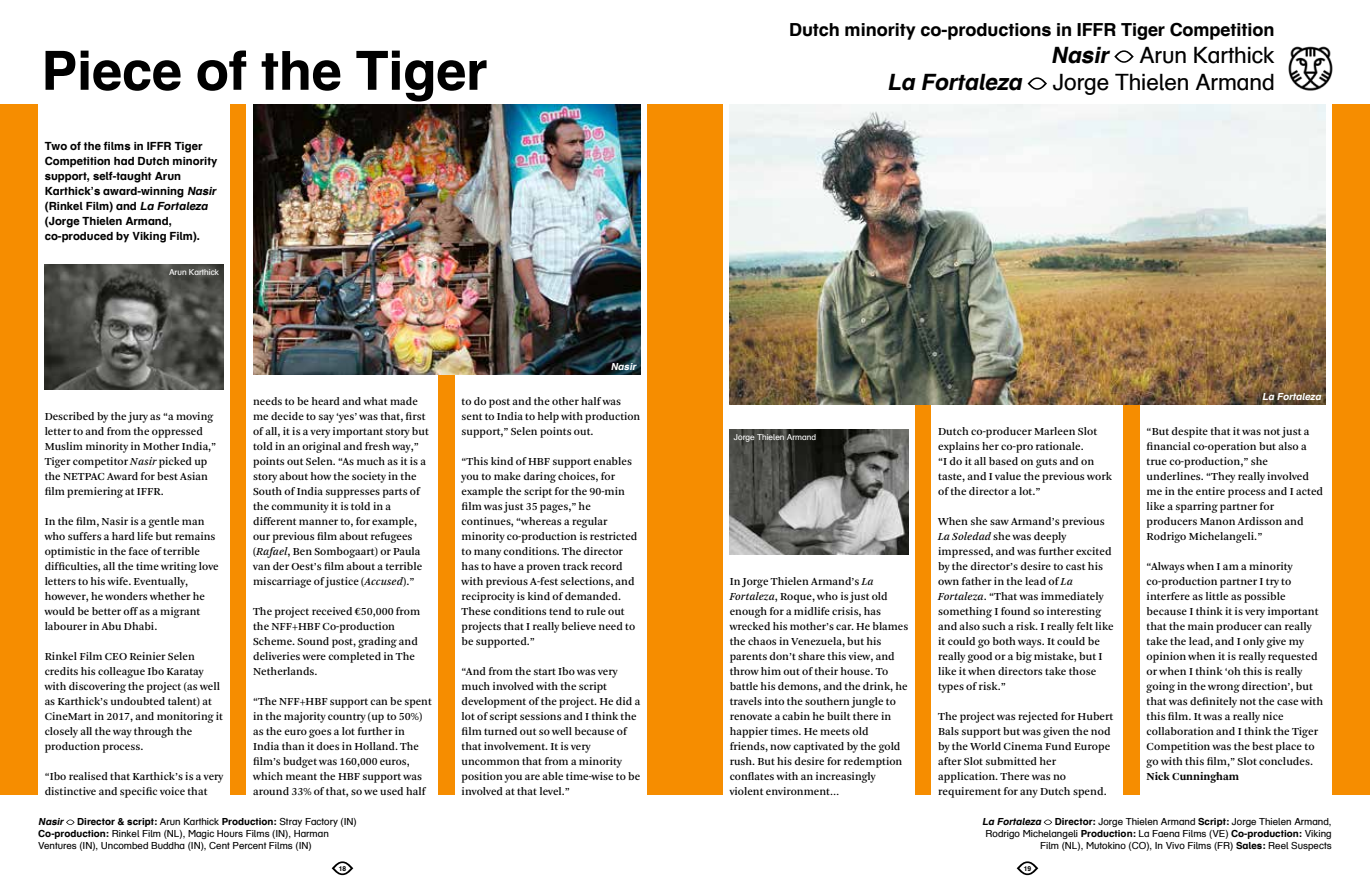
<style>
.page{position:relative;width:1370px;height:893px;background:#fff}
.page>*{position:absolute;margin:0;border:0;box-sizing:border-box;transform-origin:0 0}
.t1{font:700 54px "Eye Schulbuch";letter-spacing:-.005em;color:#000}
.t2{font:22.5px "Eye Schulbuch";letter-spacing:-.005em;color:#000}
.t3{font:700 18px "Eye Schulbuch";letter-spacing:-.005em;color:#000}
.t4{font:11.25px/15px "Arnhem";color:#000}
.t5{font:700 11.25px/15px "Eye Schulbuch";color:#000}
.t6{font:700 11.25px "Arnhem";color:#000}
.t7{font:9.75px/12px "Eye Schulbuch";color:#000;text-align:right}
.t8{font:italic 700 9.75px "Eye Schulbuch";color:#fff}
.t9{font:8.25px "Eye Schulbuch";color:#fff}
.t10{font:700 6.75px "Eye Schulbuch";color:#000}
.s1{font-style:italic}
.s2{font-weight:700;font-style:italic}
.s3{font-weight:700}
</style>
<div class="page">
<div style="left:0;top:105px;width:1369px;height:690px;background:#f68d00"></div>
<svg style="left:331px;top:861px;width:22px;height:14px"></svg>
<svg style="left:1016px;top:861px;width:22px;height:14px"></svg>
<div style="left:723px;top:102px;width:191px;height:706px;background:#fff"></div>
<div style="left:455px;top:102px;width:191px;height:706px;background:#fff"></div>
<div style="left:247px;top:102px;width:191px;height:706px;background:#fff"></div>
<div style="left:38px;top:102px;width:192px;height:706px;background:#fff"></div>
<div style="left:931px;top:102px;width:192px;height:706px;background:#fff"></div>
<div style="left:1140px;top:102px;width:191px;height:706px;background:#fff"></div>
<svg style="left:1043px;top:819px;width:9px;height:6px"></svg>
<svg style="left:66px;top:819px;width:9px;height:6px"></svg>
<svg style="left:1114px;top:50px;width:19px;height:13px"></svg>
<svg style="left:1027px;top:77px;width:19px;height:13px"></svg>
<img style="left:253px;top:105px;width:387px;height:270px">
<img style="left:729px;top:105px;width:595px;height:300px">
<img style="left:45px;top:265px;width:178px;height:125px">
<img style="left:729px;top:430px;width:179px;height:125px">
<img style="left:1288px;top:46px;width:45px;height:45px">
<h1 class="t1" style="left:41px;top:36px;width:447px">Piece of the Tiger</h1>
<p class="t5" style="left:45px;top:138px;width:175px">Two of the films in IFFR Tiger<br>Competition had Dutch minority support, self-taught Arun<br>Karthick’s award-winning <span class="s1">Nasir </span>(Rinkel Film) and <span class="s1">La Fortaleza </span>(Jorge Thielen Armand, co-produced by Viking Film).</p>
<p class="t9" style="left:169px;top:267px;width:52px">Arun Karthick</p>
<p class="t4" style="left:45px;top:409px;width:173px">Described by the jury as “a moving letter to and from the oppressed<br>Muslim minority in Mother India,”<br>Tiger competitor <span class="s1">Nasir</span> picked up the NETPAC Award for best Asian film premiering at IFFR.</p>
<p class="t4" style="left:45px;top:514px;width:176px">In the film, Nasir is a gentle man who suffers a hard life but remains optimistic in the face of terrible difficulties, all the time writing love letters to his wife. Eventually, however, he wonders whether he would be better off as a migrant labourer in Abu Dhabi.</p>
<p class="t4" style="left:45px;top:649px;width:180px">Rinkel Film CEO Reinier Selen credits his colleague Ibo Karatay with discovering the project (as well as Karthick’s undoubted talent) at<br>CineMart in 2017, and monitoring it closely all the way through the production process.</p>
<p class="t4" style="left:45px;top:769px;width:180px">“Ibo realised that Karthick’s is a very distinctive and specific voice that</p>
<p class="t4" style="left:253px;top:394px;width:177px">needs to be heard and what made me decide to say ‘yes’ was that, first of all, it is a very important story but told in an original and fresh way,” points out Selen. “As much as it is a story about how the society in the South of India suppresses parts of the community it is told in a different manner to, for example, our previous film about refugees (<span class="s1">Rafael</span>, Ben Sombogaart) or Paula van der Oest’s film about a terrible miscarriage of justice (<span class="s1">Accused</span>).”</p>
<p class="t4" style="left:253px;top:604px;width:169px">The project received €50,000 from the NFF+HBF Co-production<br>Scheme. Sound post, grading and deliveries were completed in The<br>Netherlands.</p>
<p class="t4" style="left:253px;top:694px;width:180px">“The NFF+HBF support can be spent in the majority country (up to 50%) as the euro goes a lot further in<br>India than it does in Holland. The film’s budget was 160,000 euros, which meant the HBF support was around 33% of that, so we used half</p>
<p class="t7" style="left:38px;top:815px;width:320px;text-align:left"><span class="s2">Nasir</span> <span class="s3">Director &amp; script:</span> Arun Karthick <span class="s3">Production:</span> Stray Factory (IN)<br><span class="s3">Co-production:</span> Rinkel Film (NL), Magic Hours Films (IN), Harman<br>Ventures (IN), Uncombed Buddha (IN), Cent Percent Films (IN)</p>
<p class="t8" style="left:611px;top:360px;width:29px">Nasir</p>
<p class="t4" style="left:461px;top:394px;width:180px">to do post and the other half was sent to India to help with production support,” Selen points out.</p>
<p class="t4" style="left:461px;top:454px;width:177px">“This kind of HBF support enables you to make daring choices, for example the script for the 90-min film was just 35 pages,” he continues, “whereas a regular minority co-production is restricted to many conditions. The director has to have a proven track record with previous A-fest selections, and reciprocity is kind of demanded.<br>These conditions tend to rule out projects that I really believe need to be supported.”</p>
<p class="t4" style="left:461px;top:664px;width:180px">“And from the start Ibo was very much involved with the script development of the project. He did a lot of script sessions and I think the film turned out so well because of that involvement. It is very uncommon that from a minority position you are able time-wise to be involved at that level.”</p>
<h3 class="t3" style="left:789px;top:18px;width:487px">Dutch minority co-productions in IFFR Tiger Competition</h3>
<h2 class="t2" style="left:1050px;top:41px;width:225px"><span class="s2">Nasir</span> Arun Karthick</h2>
<h2 class="t2" style="left:887px;top:68px;width:389px"><span class="s2">La Fortaleza</span> Jorge Thielen Armand</h2>
<p class="t9" style="left:733px;top:432px;width:84px">Jorge Thielen Armand</p>
<p class="t4" style="left:729px;top:574px;width:180px">In Jorge Thielen Armand’s <span class="s1">La<br>Fortaleza</span>, Roque, who is just old enough for a midlife crisis, has wrecked his mother’s car. He blames the chaos in Venezuela, but his parents don’t share this view, and throw him out of their house. To battle his demons, and the drink, he travels into the southern jungle to renovate a cabin he built there in happier times. He meets old friends, now captivated by the gold rush. But his desire for redemption conflates with an increasingly violent environment…</p>
<p class="t8" style="left:1261px;top:390px;width:63px">La Fortaleza</p>
<p class="t4" style="left:1146px;top:424px;width:178px">“But despite that it was not just a financial co-operation but also a true co-production,” she underlines. “They really involved me in the entire process and I acted like a sparring partner for producers Manon Ardisson and<br>Rodrigo Michelangeli.”</p>
<p class="t4" style="left:1146px;top:559px;width:178px">“Always when I am a minority co-production partner I try to interfere as little as possible because I think it is very important that the main producer can really take the lead, and I only give my opinion when it is really requested or when I think ‘oh this is really going in the wrong direction’, but that was definitely not the case with this film. It was a really nice collaboration and I think the Tiger<br>Competition was the best place to go with this film,” Slot concludes.</p>
<p class="t6" style="left:1146px;top:770px;width:94px">Nick Cunningham</p>
<p class="t7" style="left:982px;top:815px;width:351px"><span class="s2">La Fortaleza</span> <span class="s3">Director:</span> Jorge Thielen Armand <span class="s3">Script:</span> Jorge Thielen Armand,<br>Rodrigo Michelangeli <span class="s3">Production:</span> La Faena Films (VE) <span class="s3">Co-production:</span> Viking<br>Film (NL), Mutokino (CO), In Vivo Films (FR) <span class="s3">Sales:</span> Reel Suspects</p>
<p class="t4" style="left:938px;top:424px;width:175px">Dutch co-producer Marleen Slot explains her co-pro rationale.<br>“I do it all based on guts and on taste, and I value the previous work of the director a lot.”</p>
<p class="t4" style="left:938px;top:514px;width:177px">When she saw Armand’s previous<br><span class="s1">La Soledad</span> she was deeply impressed, and was further excited by the director’s desire to cast his own father in the lead of <span class="s1">La<br>Fortaleza</span>. “That was immediately something I found so interesting and also such a risk. I really felt like it could go both ways. It could be really good or a big mistake, but I like it when directors take those types of risk.”</p>
<p class="t4" style="left:938px;top:709px;width:177px">The project was rejected for Hubert<br>Bals support but was given the nod by the World Cinema Fund Europe after Slot submitted her application. There was no requirement for any Dutch spend.</p>
<p class="t10" style="left:339px;top:864px;width:9px">18</p>
<p class="t10" style="left:1023px;top:864px;width:9px">19</p>
</div>
